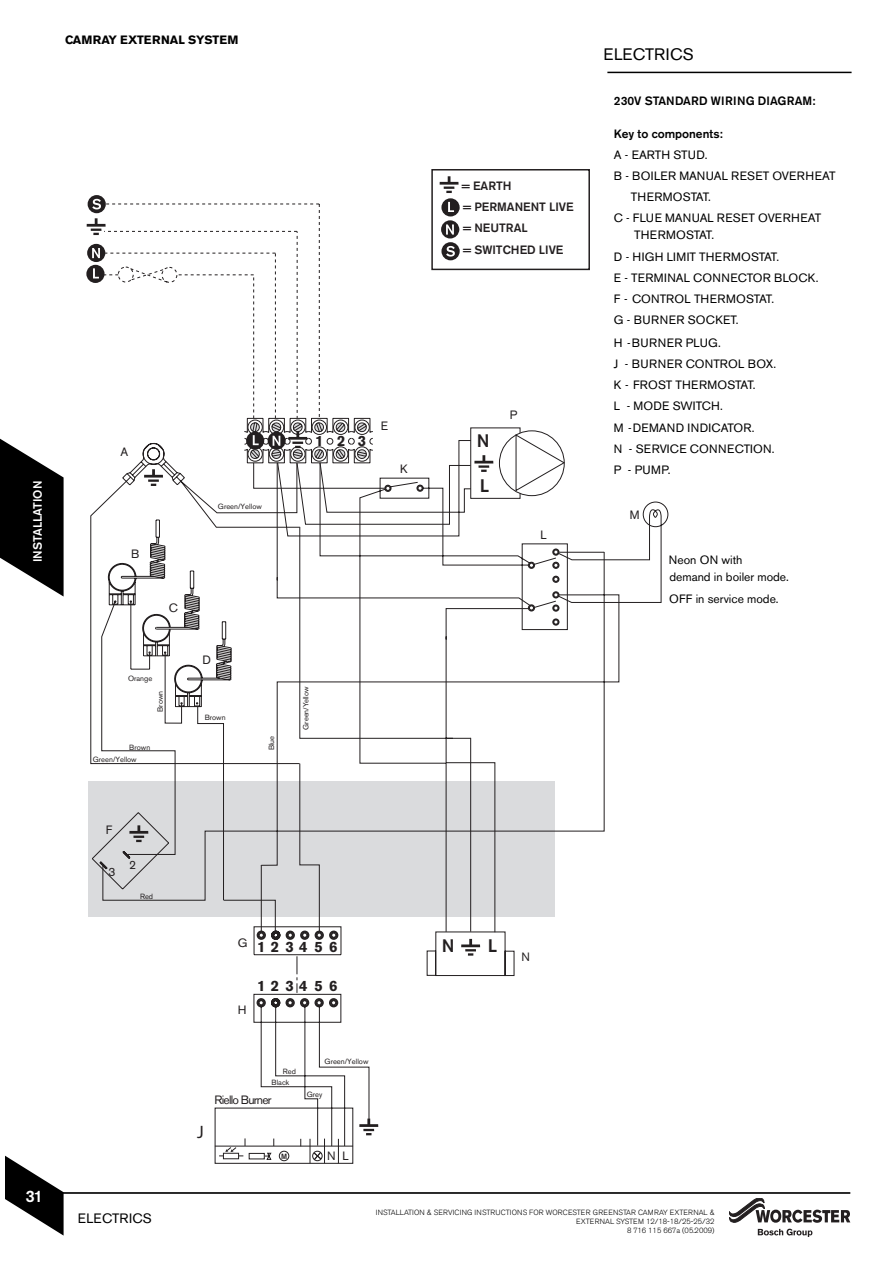
<style>
.page{position:relative;width:893px;height:1263px;background:#fff}
.page>*{position:absolute;margin:0;border:0;box-sizing:border-box;transform-origin:0 0}
.t1{font:500 18px "Akzidenz Grotesk BE";color:#231f20}
.t2{font:18px "Myriad";color:#231f20}
.t3{font:16.5px "Akzidenz Grotesk BQ";letter-spacing:.02em;color:#000}
.t4{font:500 16.5px "Akzidenz Grotesk BQ";color:#fff}
.t5{font:700 14.85px "Akzidenz Grotesk BQ";color:#231f20}
.t6{font:700 14.7px "Akzidenz Grotesk BQ";color:#231f20}
.t7{font:13.5px "Akzidenz Grotesk BQ";letter-spacing:.02em;color:#000}
.t8{font:12px/21px "Akzidenz Grotesk BQ";letter-spacing:.02em;color:#000}
.t9{font:12px/16.5px "Akzidenz Grotesk BQ";color:#000}
.t10{font:500 12px "Akzidenz Grotesk BQ";color:#231f20}
.t11{font:500 12px "Akzidenz Grotesk BQ";color:#000}
.t12{font:12px "Akzidenz Grotesk BQ";letter-spacing:-.06em;color:#231f20}
.t13{font:700 12px "Akzidenz Grotesk BE";color:#000}
.t14{font:500 12px "Akzidenz Grotesk BQ";color:#fff}
.t15{font:300 7.5px/9px "Akzidenz Grotesk BE";color:#000;text-align:right}
.t16{font:7.5px "Akzidenz Grotesk BQ";color:#231f20}
.t17{font:500 7.5px "Akzidenz Grotesk BQ";color:#231f20}
.s1{font-weight:400;font-size:21.45px}
</style>
<div class="page">
<svg style="left:5px;top:1156px;width:59px;height:80px"></svg>
<hr style="left:63px;top:1192px;width:787px;height:2px;background:#000">
<svg style="left:729px;top:1198px;width:121px;height:25px"></svg>
<svg style="left:758px;top:1229px;width:54px;height:8px"></svg>
<svg style="left:1px;top:439px;width:63px;height:158px"></svg>
<hr style="left:607px;top:72px;width:244px;height:1px;background:#000">
<div style="left:431px;top:169px;width:159px;height:101px;border:2px solid #231f20"></div>
<svg style="left:91px;top:657px;width:10px;height:260px"></svg>
<svg style="left:101px;top:657px;width:519px;height:260px"></svg>
<svg style="left:214px;top:933px;width:156px;height:231px"></svg>
<svg style="left:164px;top:657px;width:33px;height:260px"></svg>
<svg style="left:440px;top:176px;width:18px;height:17px"></svg>
<svg style="left:129px;top:825px;width:19px;height:17px"></svg>
<svg style="left:359px;top:1119px;width:19px;height:16px"></svg>
<hr style="left:215px;top:1146px;width:138px;height:1px;background:#231f20">
<svg style="left:219px;top:1138px;width:120px;height:26px"></svg>
<svg style="left:88px;top:195px;width:18px;height:18px"></svg>
<svg style="left:197px;top:657px;width:371px;height:276px"></svg>
<hr style="left:470px;top:738px;width:1px;height:194px;background:#231f20">
<svg style="left:426px;top:931px;width:89px;height:45px"></svg>
<svg style="left:87px;top:199px;width:581px;height:458px"></svg>
<p class="t13" style="left:65px;top:36px;width:175px">CAMRAY EXTERNAL SYSTEM</p>
<p class="t14" style="left:33px;top:562px;width:83px;rotate:-90deg">INSTALLATION</p>
<p class="t12" style="left:120px;top:447px;width:9px">A</p>
<p class="t12" style="left:131px;top:550px;width:10px">B</p>
<p class="t12" style="left:169px;top:603px;width:10px">C</p>
<p class="t16" style="left:128px;top:675px;width:26px">Orange</p>
<p class="t16" style="left:158px;top:712px;width:22px;rotate:-90deg">Brown</p>
<p class="t16" style="left:129px;top:744px;width:22px">Brown</p>
<p class="t16" style="left:93px;top:756px;width:45px">Green/Yellow</p>
<p class="t16" style="left:218px;top:503px;width:45px">Green/Yellow</p>
<p class="t12" style="left:203px;top:655px;width:10px">D</p>
<p class="t16" style="left:205px;top:715px;width:22px">Brown</p>
<p class="t16" style="left:269px;top:750px;width:16px;rotate:-90deg">Blue</p>
<p class="t6" style="left:315px;top:435px;width:53px">1 2 3</p>
<p class="t12" style="left:381px;top:421px;width:9px">E</p>
<p class="t12" style="left:400px;top:464px;width:9px">K</p>
<p class="t16" style="left:303px;top:730px;width:44px;rotate:-90deg">Green/Y ellow</p>
<p class="t10" style="left:462px;top:181px;width:51px">= EARTH</p>
<p class="t10" style="left:453px;top:203px;width:122px"><span class="s1">•</span> = PERMANENT LIVE</p>
<p class="t10" style="left:453px;top:224px;width:76px"><span class="s1">•</span> = NEUTRAL</p>
<p class="t10" style="left:453px;top:245px;width:112px"><span class="s1">•</span> = SWITCHED LIVE</p>
<h1 class="t1" style="left:477px;top:434px;width:14px">N</h1>
<h1 class="t1" style="left:480px;top:479px;width:11px">L</h1>
<p class="t12" style="left:510px;top:410px;width:9px">P</p>
<p class="t12" style="left:540px;top:531px;width:8px">L</p>
<h2 class="t3" style="left:603px;top:48px;width:92px">ELECTRICS</h2>
<p class="t11" style="left:614px;top:97px;width:203px">230V STANDARD WIRING DIAGRAM:</p>
<p class="t11" style="left:614px;top:130px;width:110px">Key to components:</p>
<p class="t9" style="left:614px;top:148px;width:95px">A - EARTH STUD.</p>
<p class="t8" style="left:614px;top:167px;width:223px">B - BOILER MANUAL RESET OVERHEAT</p>
<p class="t8" style="left:631px;top:188px;width:82px">THERMOSTAT.</p>
<p class="t8" style="left:614px;top:209px;width:209px">C - FLUE MANUAL RESET OVERHEAT</p>
<p class="t8" style="left:614px;top:225px;width:167px;line-height:22.5px;text-indent:20px">THERMOSTAT.<br>D - HIGH LIMIT THERMOSTAT.</p>
<p class="t8" style="left:614px;top:269px;width:206px">E - TERMINAL CONNECTOR BLOCK.<br>F - CONTROL THERMOSTAT.<br>G - BURNER SOCKET.</p>
<p class="t8" style="left:614px;top:333px;width:164px">H -BURNER PLUG.<br>J - BURNER CONTROL BOX.<br>K - FROST THERMOSTAT.<br>L - MODE SWITCH.</p>
<p class="t8" style="left:614px;top:419px;width:162px">M -DEMAND INDICATOR.<br>N - SERVICE CONNECTION.<br>P - PUMP.</p>
<p class="t12" style="left:630px;top:511px;width:11px">M</p>
<p class="t9" style="left:669px;top:553px;width:121px">Neon ON with<br>demand in boiler mode.</p>
<p class="t9" style="left:669px;top:592px;width:111px">OFF in service mode.</p>
<h2 class="t4" style="left:25px;top:1190px;width:19px">31</h2>
<p class="t12" style="left:106px;top:826px;width:8px">F</p>
<p class="t12" style="left:109px;top:867px;width:8px">3</p>
<p class="t12" style="left:129px;top:861px;width:8px">2</p>
<p class="t16" style="left:140px;top:893px;width:15px">Red</p>
<p class="t12" style="left:238px;top:938px;width:11px">G</p>
<p class="t12" style="left:238px;top:1006px;width:10px">H</p>
<p class="t5" style="left:257px;top:942px;width:82px">1 2 3 4 5 6</p>
<p class="t5" style="left:257px;top:981px;width:82px">1 2 3 4 5 6</p>
<h1 class="t2" style="left:197px;top:1126px;width:8px">J</h1>
<p class="t16" style="left:283px;top:1069px;width:15px">Red</p>
<p class="t16" style="left:272px;top:1079px;width:19px">Black</p>
<p class="t12" style="left:214px;top:1095px;width:59px">Riello Burner</p>
<p class="t16" style="left:325px;top:1059px;width:45px">Green/Yellow</p>
<p class="t16" style="left:307px;top:1092px;width:17px">Grey</p>
<p class="t17" style="left:281px;top:1153px;width:8px">M</p>
<p class="t12" style="left:327px;top:1151px;width:23px">N L</p>
<h1 class="t1" style="left:442px;top:940px;width:14px">N</h1>
<h1 class="t1" style="left:488px;top:940px;width:11px">L</h1>
<p class="t12" style="left:522px;top:953px;width:10px">N</p>
<p class="t7" style="left:78px;top:1214px;width:75px">ELECTRICS</p>
<p class="t15" style="left:376px;top:1209px;width:340px">INSTALLATION &amp; SERVICING INSTRUCTIONS FOR WORCESTER GREENSTAR CAMRAY EXTERNAL &amp;<br>EXTERNAL SYSTEM 12/18-18/25-25/32<br>8 716 115 667a (05.2009)</p>
</div>
